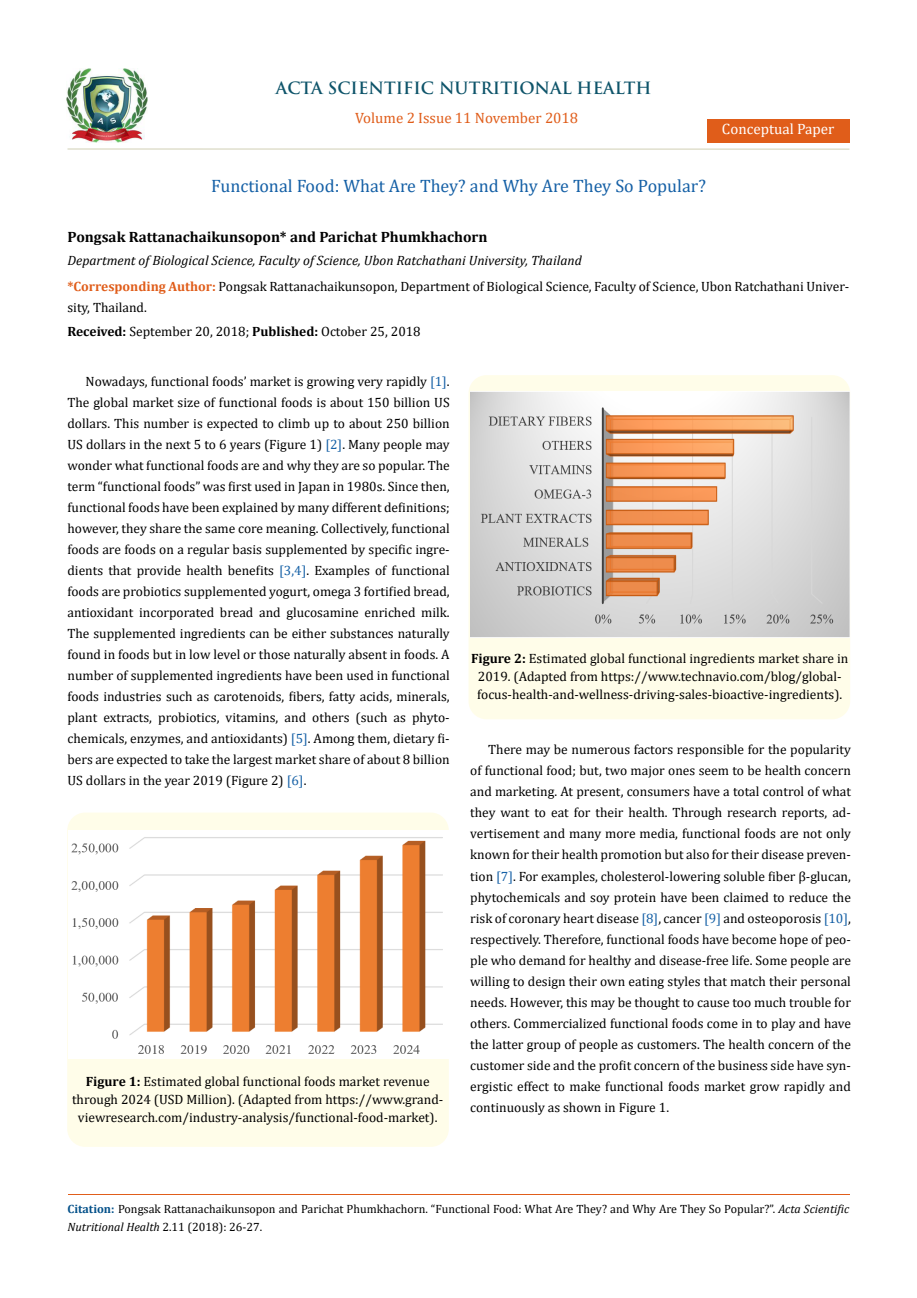
<style>
.page{position:relative;width:917px;height:1298px;background:#fff}
.page>*{position:absolute;margin:0;border:0;box-sizing:border-box;transform-origin:0 0}
.t1{font:18px "Cambria";color:#1560a6}
.t2{font:700 16.5px "Trajan Pro";color:#0e546a}
.t3{font:700 15px "Cambria";color:#000}
.t4{font:15px "Cambria";color:#e05d1a}
.t5{font:15px "Cambria";color:#fff}
.t6{font:13.5px/21px "Cambria";color:#000;text-align:justify}
.t7{font:12px/18px "Cambria";color:#000}
.s1{font-style:italic}
.s2{font-weight:700;color:#e05d1a}
.s3{font-weight:700}
.s4{color:#1560a6}
.s5{font-weight:700;color:#035089}
</style>
<div class="page">
<img style="left:67px;top:68px;width:80px;height:74px">
<div style="left:707px;top:119px;width:142px;height:23px;background:#e05d1a"></div>
<hr style="left:67px;top:148px;width:782px;height:2px;background:#e0dfcd">
<hr style="left:68px;top:1194px;width:782px;height:1px;background:#e05d1a">
<div style="left:67px;top:812px;width:382px;height:334px;background:#fffde9;border-radius:18px"></div>
<img style="left:68px;top:830px;width:380px;height:228px">
<div style="left:468px;top:375px;width:382px;height:344px;background:#fffde9;border-radius:18px"></div>
<img style="left:470px;top:392px;width:379px;height:246px">
<p class="t2" style="left:276px;top:77px;width:377px">ACTA SCIENTIFIC NUTRITIONAL HEALTH</p>
<p class="t4" style="left:355px;top:109px;width:224px">Volume 2 Issue 11 November 2018</p>
<p class="t5" style="left:722px;top:120px;width:114px">Conceptual Paper</p>
<h1 class="t1" style="left:211px;top:175px;width:496px">Functional Food: What Are They? and Why Are They So Popular?</h1>
<p class="t3" style="left:67px;top:226px;width:421px">Pongsak Rattanachaikunsopon* and Parichat Phumkhachorn</p>
<p class="t6" style="left:67px;top:246px;width:783px;line-height:26.8px"><span class="s1">Department of Biological Science, Faculty of Science, Ubon Ratchathani University, Thailand<br></span><span class="s2">*Corresponding Author:</span> Pongsak Rattanachaikunsopon, Department of Biological Science, Faculty of Science, Ubon Ratchathani Univer-</p>
<p class="t6" style="left:67px;top:297px;width:81px">sity, Thailand.</p>
<p class="t6" style="left:67px;top:321px;width:355px"><span class="s3">Received:</span> September 20, 2018; <span class="s3">Published:</span> October 25, 2018</p>
<p class="t6" style="left:67px;top:370px;width:384px;text-indent:18px">Nowadays, functional foods’ market is growing very rapidly <span class="s4">[1]</span>.<br>The global market size of functional foods is about 150 billion US dollars. This number is expected to climb up to about 250 billion US dollars in the next 5 to 6 years (Figure 1) <span class="s4">[2]</span>. Many people may wonder what functional foods are and why they are so popular. The term “functional foods” was first used in Japan in 1980s. Since then, functional foods have been explained by many different definitions; however, they share the same core meaning. Collectively, functional foods are foods on a regular basis supplemented by specific ingre&shy;dients that provide health benefits <span class="s4">[3,4]</span>. Examples of functional foods are probiotics supplemented yogurt, omega 3 fortified bread, antioxidant incorporated bread and glucosamine enriched milk.<br>The supplemented ingredients can be either substances naturally found in foods but in low level or those naturally absent in foods. A number of supplemented ingredients have been used in functional foods industries such as carotenoids, fibers, fatty acids, minerals, plant extracts, probiotics, vitamins, and others (such as phyto&shy;chemicals, enzymes, and antioxidants) <span class="s4">[5]</span>. Among them, dietary fi&shy;bers are expected to take the largest market share of about 8 billion US dollars in the year 2019 (Figure 2) <span class="s4">[6]</span>.</p>
<p class="t6" style="left:72px;top:1072px;width:373px;line-height:18px;text-align:center"><span class="s3">Figure 1:</span> Estimated global functional foods market revenue through 2024 (USD Million). (Adapted from https://www.grand&shy;viewresearch.com/industry-analysis/functional-food-market).</p>
<p class="t6" style="left:471px;top:649px;width:379px;line-height:18px;text-align:center"><span class="s3">Figure 2:</span> Estimated global functional ingredients market share in<br>2019. (Adapted from https://www.technavio.com/blog/global&shy;focus-health-and-wellness-driving-sales-bioactive-ingredients).</p>
<p class="t6" style="left:470px;top:739px;width:382px;text-indent:18px">There may be numerous factors responsible for the popularity of functional food; but, two major ones seem to be health concern and marketing. At present, consumers have a total control of what they want to eat for their health. Through research reports, ad&shy;vertisement and many more media, functional foods are not only known for their health promotion but also for their disease preven&shy;tion <span class="s4">[7]</span>. For examples, cholesterol-lowering soluble fiber β-glucan, phytochemicals and soy protein have been claimed to reduce the risk of coronary heart disease <span class="s4">[8]</span>, cancer <span class="s4">[9]</span> and osteoporosis <span class="s4">[10]</span>, respectively. Therefore, functional foods have become hope of peo&shy;ple who demand for healthy and disease-free life. Some people are willing to design their own eating styles that match their personal needs. However, this may be thought to cause too much trouble for others. Commercialized functional foods come in to play and have the latter group of people as customers. The health concern of the customer side and the profit concern of the business side have syn&shy;ergistic effect to make functional foods market grow rapidly and continuously as shown in Figure 1.</p>
<p class="t7" style="left:67px;top:1199px;width:783px"><span class="s5">Citation:</span> Pongsak Rattanachaikunsopon and Parichat Phumkhachorn. “Functional Food: What Are They? and Why Are They So Popular?”. <span class="s1">Acta Scientific<br>Nutritional Health</span> 2.11 (2018): 26-27.</p>
</div>
